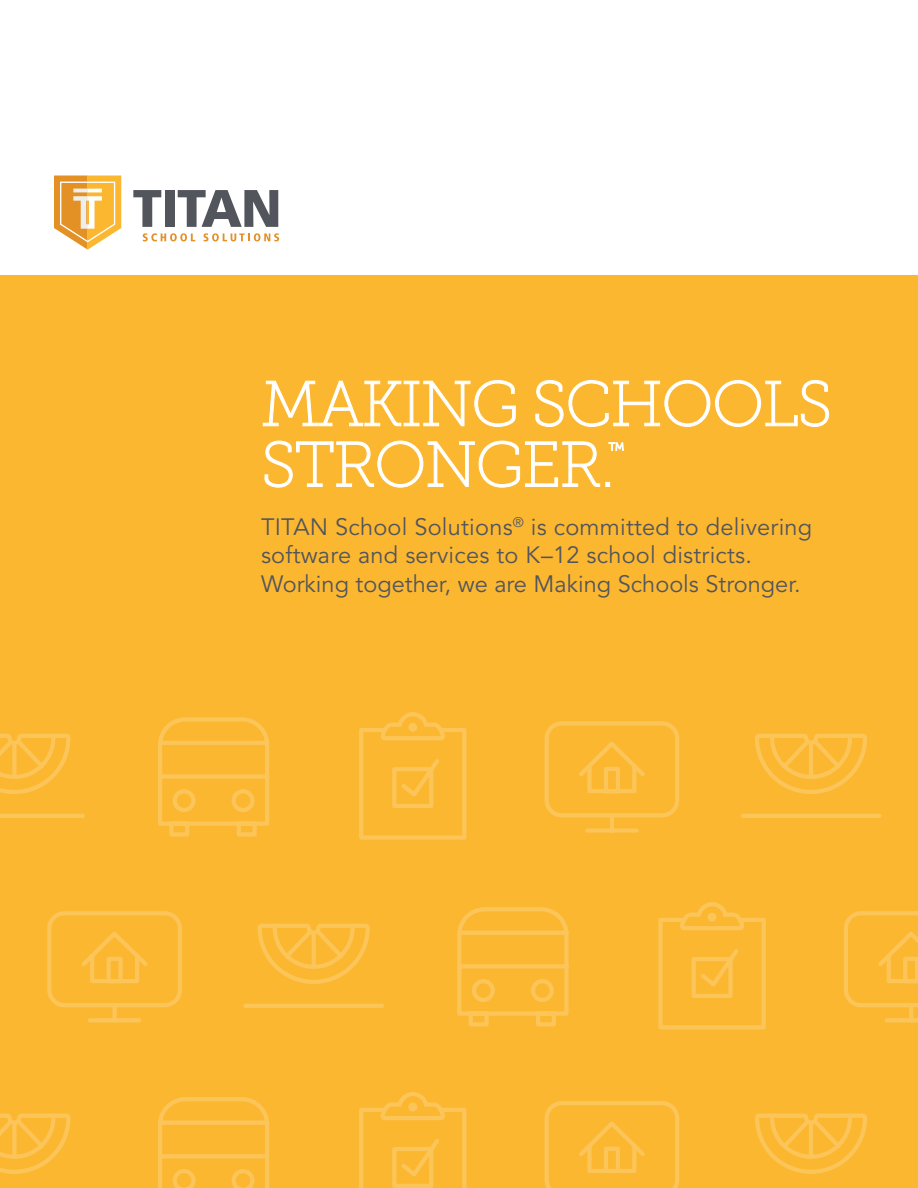
<style>
.page{position:relative;width:918px;height:1188px;background:#fcb731}
.page>*{position:absolute;margin:0;border:0;box-sizing:border-box;transform-origin:0 0}
.t1{font:63.75px/60.6px "Museo Slab 100";letter-spacing:-.03em;color:#fff}
.t2{font:23.55px/28.2px "Avenir";letter-spacing:.01em;color:#52555b}
.t3{font:17.7px "Museo Slab 100";color:#fff}
</style>
<div class="page">
<svg style="left:0;top:734px;width:85px;height:84px"></svg>
<svg style="left:158px;top:717px;width:112px;height:120px"></svg>
<svg style="left:0;top:911px;width:271px;height:203px"></svg>
<svg style="left:0;top:1114px;width:71px;height:60px"></svg>
<svg style="left:156px;top:1095px;width:115px;height:93px"></svg>
<svg style="left:271px;top:712px;width:647px;height:476px"></svg>
<svg style="left:263px;top:380px;width:253px;height:47px"></svg>
<svg style="left:536px;top:380px;width:27px;height:47px"></svg>
<svg style="left:569px;top:380px;width:260px;height:47px"></svg>
<svg style="left:265px;top:441px;width:335px;height:47px"></svg>
<svg style="left:606px;top:482px;width:4px;height:5px"></svg>
<svg style="left:609px;top:442px;width:15px;height:9px"></svg>
<div style="left:0;top:0;width:918px;height:274px;background:#fff"></div>
<svg style="left:143px;top:233px;width:52px;height:8px"></svg>
<svg style="left:204px;top:233px;width:75px;height:8px"></svg>
<svg style="left:54px;top:176px;width:67px;height:74px"></svg>
<svg style="left:133px;top:190px;width:28px;height:37px"></svg>
<div style="left:165px;top:190px;width:9px;height:37px;background:#52555b"></div>
<svg style="left:178px;top:190px;width:100px;height:37px"></svg>
<p class="t1" style="left:261px;top:374px;width:573px">MAKING SCHOOLS<br>STRONGER.</p>
<p class="t3" style="left:608px;top:440px;width:18px">™</p>
<p class="t2" style="left:261px;top:514px;width:553px">TITAN School Solutions<sup>®</sup> is committed to delivering software and services to K–12 school districts.<br>Working together, we are Making Schools Stronger.</p>
</div>
